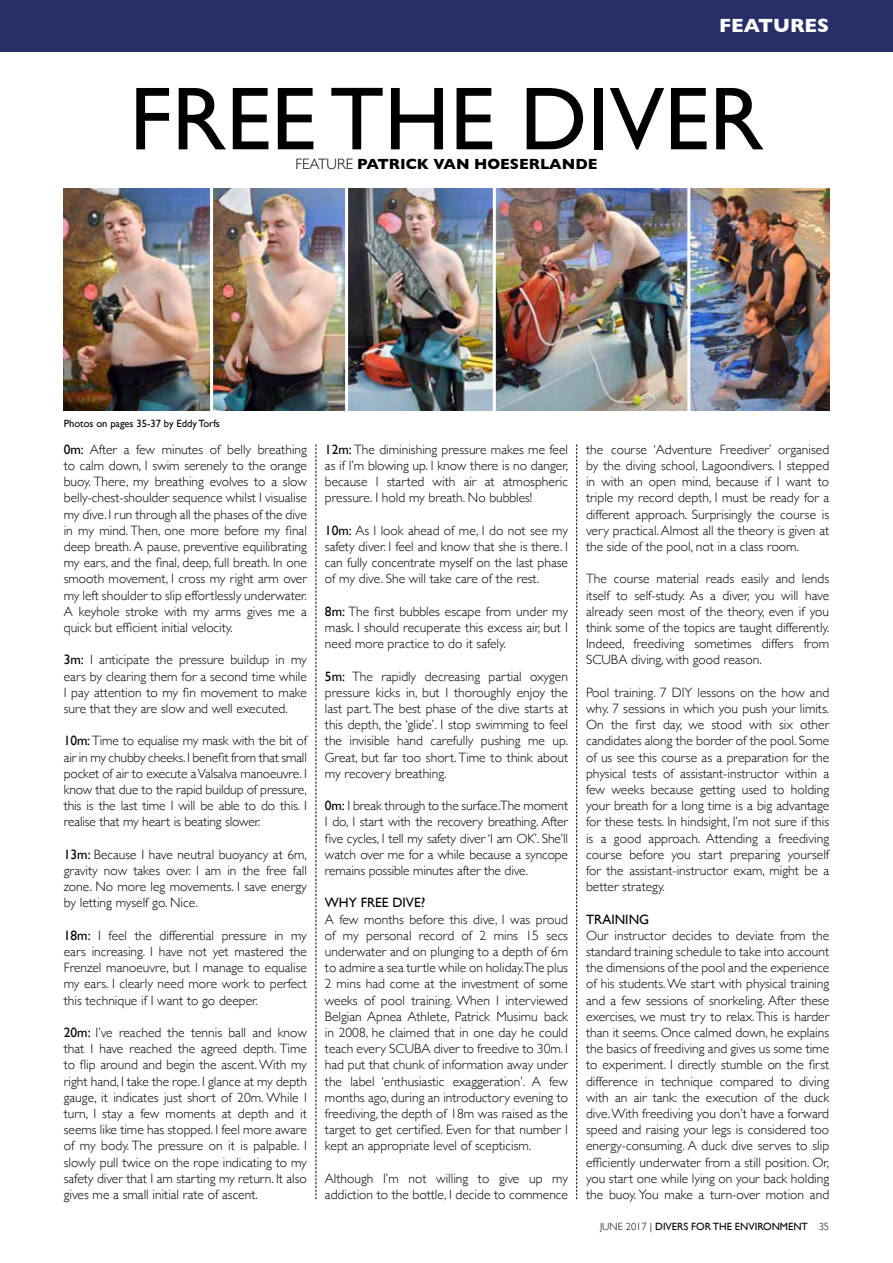
<style>
.page{position:relative;width:893px;height:1263px;background:#fff}
.page>*{position:absolute;margin:0;border:0;box-sizing:border-box;transform-origin:0 0}
.t1{font:90px "Gill Sans";color:#000}
.t2{font:700 19.5px "Gill Sans";color:#fff}
.t3{font:700 15px "Gill Sans";color:#000}
.t4{font:300 13.5px/16.2px "Gill Sans";color:#000;text-align:justify}
.t5{font:13.5px "Gill Sans";color:#000}
.t6{font:10.5px "Gill Sans";color:#000}
.s1{font-weight:300}
.s2{font-weight:400}
</style>
<div class="page">
<div style="left:0;top:0;width:893px;height:51px;background:#282f66"></div>
<img style="left:64px;top:188px;width:765px;height:223px">
<hr style="left:210px;top:183px;width:3px;height:234px;background:#fff">
<hr style="left:345px;top:183px;width:3px;height:234px;background:#fff">
<hr style="left:493px;top:183px;width:3px;height:234px;background:#fff">
<hr style="left:687px;top:183px;width:3px;height:234px;background:#fff">
<svg style="left:316px;top:444px;width:1px;height:755px"></svg>
<svg style="left:576px;top:444px;width:1px;height:755px"></svg>
<h2 class="t2" style="left:719px;top:10px;width:112px">FEATURES</h2>
<h1 class="t1" style="left:129px;top:66px;width:636px">FREE THE DIVER</h1>
<p class="t3" style="left:296px;top:152px;width:303px"><span class="s1">FEATURE</span> PATRICK VAN HOESERLANDE</p>
<p class="t6" style="left:64px;top:417px;width:158px">Photos on pages 35-37 by Eddy Torfs</p>
<p class="t4" style="left:64px;top:441px;width:245px"><span class="s2">0m:</span> After a few minutes of belly breathing to calm down, I swim serenely to the orange buoy. There, my breathing evolves to a slow belly-chest-shoulder sequence whilst I visualise my dive. I run through all the phases of the dive in my mind. Then, one more before my final deep breath. A pause, preventive equilibrating my ears, and the final, deep, full breath. In one smooth movement, I cross my right arm over my left shoulder to slip effortlessly underwater.<br>A keyhole stroke with my arms gives me a quick but efficient initial velocity.</p>
<p class="t4" style="left:64px;top:651px;width:245px"><span class="s2">3m:</span> I anticipate the pressure buildup in my ears by clearing them for a second time while I pay attention to my fin movement to make sure that they are slow and well executed.</p>
<p class="t4" style="left:64px;top:732px;width:245px"><span class="s2">10m:</span> Time to equalise my mask with the bit of air in my chubby cheeks. I benefit from that small pocket of air to execute a Valsalva manoeuvre. I know that due to the rapid buildup of pressure, this is the last time I will be able to do this. I realise that my heart is beating slower.</p>
<p class="t4" style="left:64px;top:846px;width:245px"><span class="s2">13m:</span> Because I have neutral buoyancy at 6m, gravity now takes over. I am in the free fall zone. No more leg movements. I save energy by letting myself go. Nice.</p>
<p class="t4" style="left:64px;top:927px;width:245px"><span class="s2">18m:</span> I feel the differential pressure in my ears increasing. I have not yet mastered the Frenzel manoeuvre, but I manage to equalise my ears. I clearly need more work to perfect this technique if I want to go deeper.</p>
<p class="t4" style="left:64px;top:1024px;width:245px"><span class="s2">20m:</span> I’ve reached the tennis ball and know that I have reached the agreed depth. Time to flip around and begin the ascent. With my right hand, I take the rope. I glance at my depth gauge, it indicates just short of 20m. While I turn, I stay a few moments at depth and it seems like time has stopped. I feel more aware of my body. The pressure on it is palpable. I slowly pull twice on the rope indicating to my safety diver that I am starting my return. It also gives me a small initial rate of ascent.</p>
<p class="t4" style="left:325px;top:441px;width:245px"><span class="s2">12m:</span> The diminishing pressure makes me feel as if I’m blowing up. I know there is no danger, because I started with air at atmospheric pressure. I hold my breath. No bubbles!</p>
<p class="t4" style="left:325px;top:522px;width:245px"><span class="s2">10m:</span> As I look ahead of me, I do not see my safety diver. I feel and know that she is there. I can fully concentrate myself on the last phase of my dive. She will take care of the rest.</p>
<p class="t4" style="left:325px;top:603px;width:245px"><span class="s2">8m:</span> The first bubbles escape from under my mask. I should recuperate this excess air, but I need more practice to do it safely.</p>
<p class="t4" style="left:325px;top:667px;width:245px"><span class="s2">5m:</span> The rapidly decreasing partial oxygen pressure kicks in, but I thoroughly enjoy the last part. The best phase of the dive starts at this depth, the ‘glide’. I stop swimming to feel the invisible hand carefully pushing me up.<br>Great, but far too short. Time to think about my recovery breathing.</p>
<p class="t4" style="left:325px;top:797px;width:245px"><span class="s2">0m:</span> I break through to the surface.The moment I do, I start with the recovery breathing. After five cycles, I tell my safety diver ‘I am OK’. She’ll watch over me for a while because a syncope remains possible minutes after the dive.</p>
<p class="t5" style="left:325px;top:895px;width:102px">WHY FREE DIVE?</p>
<p class="t4" style="left:325px;top:910px;width:245px">A few months before this dive, I was proud of my personal record of 2 mins 15 secs underwater and on plunging to a depth of 6m to admire a sea turtle while on holiday.The plus 2 mins had come at the investment of some weeks of pool training. When I interviewed Belgian Apnea Athlete, Patrick Musimu back in 2008, he claimed that in one day he could teach every SCUBA diver to freedive to 30m. I had put that chunk of information away under the label ‘enthusiastic exaggeration’. A few months ago, during an introductory evening to freediving, the depth of 18m was raised as the target to get certified. Even for that number I kept an appropriate level of scepticism.</p>
<p class="t4" style="left:325px;top:1170px;width:245px">Although I’m not willing to give up my addiction to the bottle, I decide to commence</p>
<p class="t4" style="left:586px;top:441px;width:245px">the course ‘Adventure Freediver’ organised by the diving school, Lagoondivers. I stepped in with an open mind, because if I want to triple my record depth, I must be ready for a different approach. Surprisingly the course is very practical. Almost all the theory is given at the side of the pool, not in a class room.</p>
<p class="t4" style="left:586px;top:570px;width:245px">The course material reads easily and lends itself to self-study. As a diver, you will have already seen most of the theory, even if you think some of the topics are taught differently.<br>Indeed, freediving sometimes differs from SCUBA diving, with good reason.</p>
<p class="t4" style="left:586px;top:684px;width:245px">Pool training. 7 DIY lessons on the how and why. 7 sessions in which you push your limits.<br>On the first day, we stood with six other candidates along the border of the pool. Some of us see this course as a preparation for the physical tests of assistant-instructor within a few weeks because getting used to holding your breath for a long time is a big advantage for these tests. In hindsight, I’m not sure if this is a good approach. Attending a freediving course before you start preparing yourself for the assistant-instructor exam, might be a better strategy.</p>
<p class="t5" style="left:586px;top:911px;width:65px">TRAINING</p>
<p class="t4" style="left:586px;top:927px;width:245px">Our instructor decides to deviate from the standard training schedule to take into account the dimensions of the pool and the experience of his students. We start with physical training and a few sessions of snorkeling. After these exercises, we must try to relax. This is harder than it seems. Once calmed down, he explains the basics of freediving and gives us some time to experiment. I directly stumble on the first difference in technique compared to diving with an air tank: the execution of the duck dive. With freediving you don’t have a forward speed and raising your legs is considered too energy-consuming. A duck dive serves to slip efficiently underwater from a still position. Or, you start one while lying on your back holding the buoy. You make a turn-over motion and</p>
<p class="t6" style="left:600px;top:1220px;width:231px"><span class="s1">JUNE 2017 |</span> DIVERS FOR THE ENVIRONMENT <span class="s1">35</span></p>
</div>
